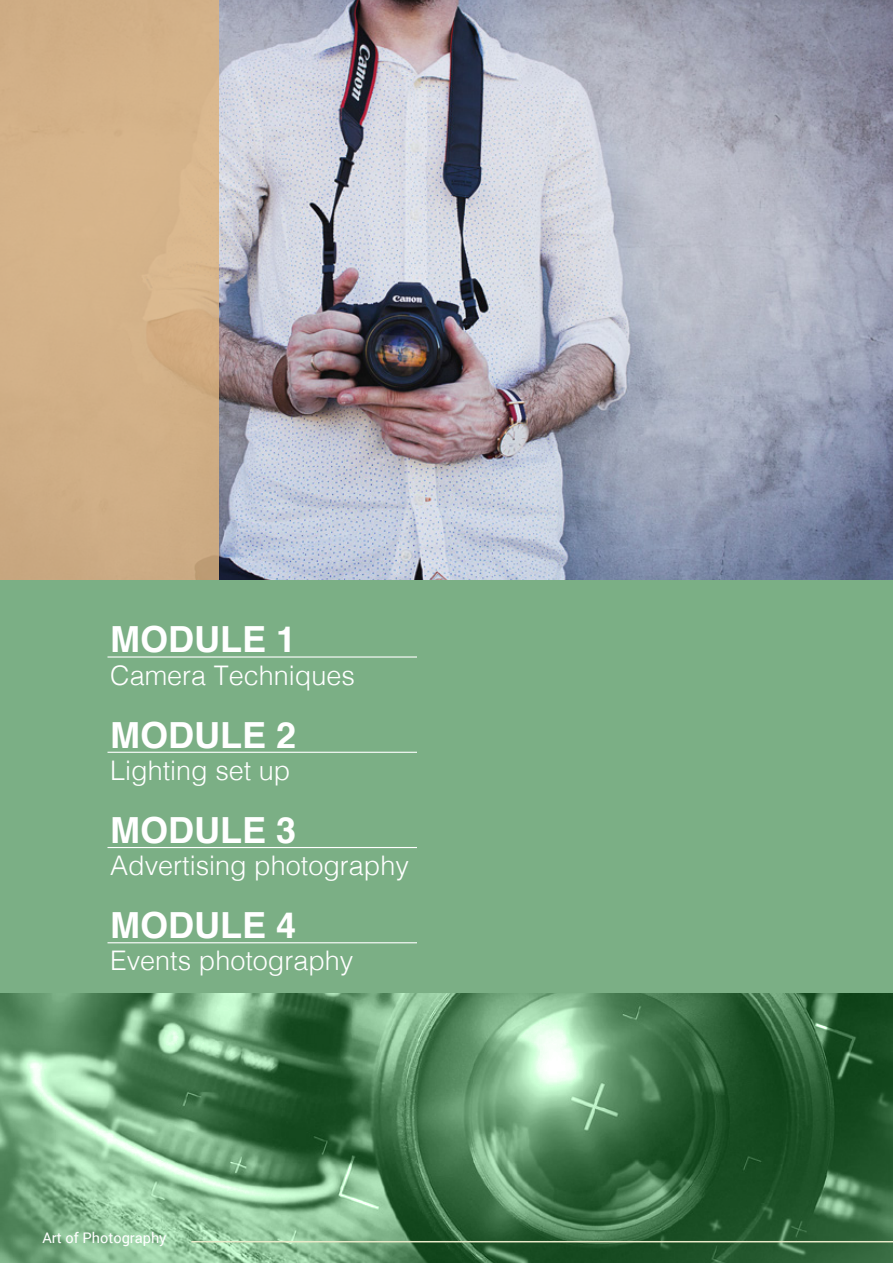
<style>
.page{position:relative;width:893px;height:1263px;background:#fff}
.page>*{position:absolute;margin:0;border:0;box-sizing:border-box;transform-origin:0 0}
.t1{font:700 36px "Helvetica";color:#fff}
.t2{font:300 27px "Helvetica";color:#fff}
.t3{font:14.55px "Roboto";color:#fff}
</style>
<div class="page">
<img style="left:219px;top:0;width:674px;height:580px">
<div style="left:0;top:0;width:219px;height:621px;background:#d3b088"></div>
<div style="left:0;top:580px;width:893px;height:683px;background:#7baf85"></div>
<img style="left:0;top:994px;width:893px;height:269px">
<hr style="left:191px;top:1241px;width:702px;height:1px;background:#eaebca">
<hr style="left:107px;top:942px;width:310px;height:1px;background:#fff">
<hr style="left:107px;top:847px;width:310px;height:1px;background:#fff">
<hr style="left:107px;top:752px;width:310px;height:1px;background:#fff">
<hr style="left:107px;top:656px;width:310px;height:1px;background:#fff">
<h1 class="t1" style="left:110px;top:611px;width:188px">MODULE 1</h1>
<p class="t2" style="left:110px;top:652px;width:246px">Camera Techniques</p>
<h1 class="t1" style="left:110px;top:706px;width:188px">MODULE 2</h1>
<p class="t2" style="left:110px;top:747px;width:182px">Lighting set up</p>
<h1 class="t1" style="left:110px;top:801px;width:188px">MODULE 3</h1>
<p class="t2" style="left:110px;top:842px;width:300px">Advertising photography</p>
<h1 class="t1" style="left:110px;top:896px;width:188px">MODULE 4</h1>
<p class="t2" style="left:110px;top:937px;width:245px">Events photography</p>
<p class="t3" style="left:43px;top:1228px;width:126px">Art of Photography</p>
</div>
